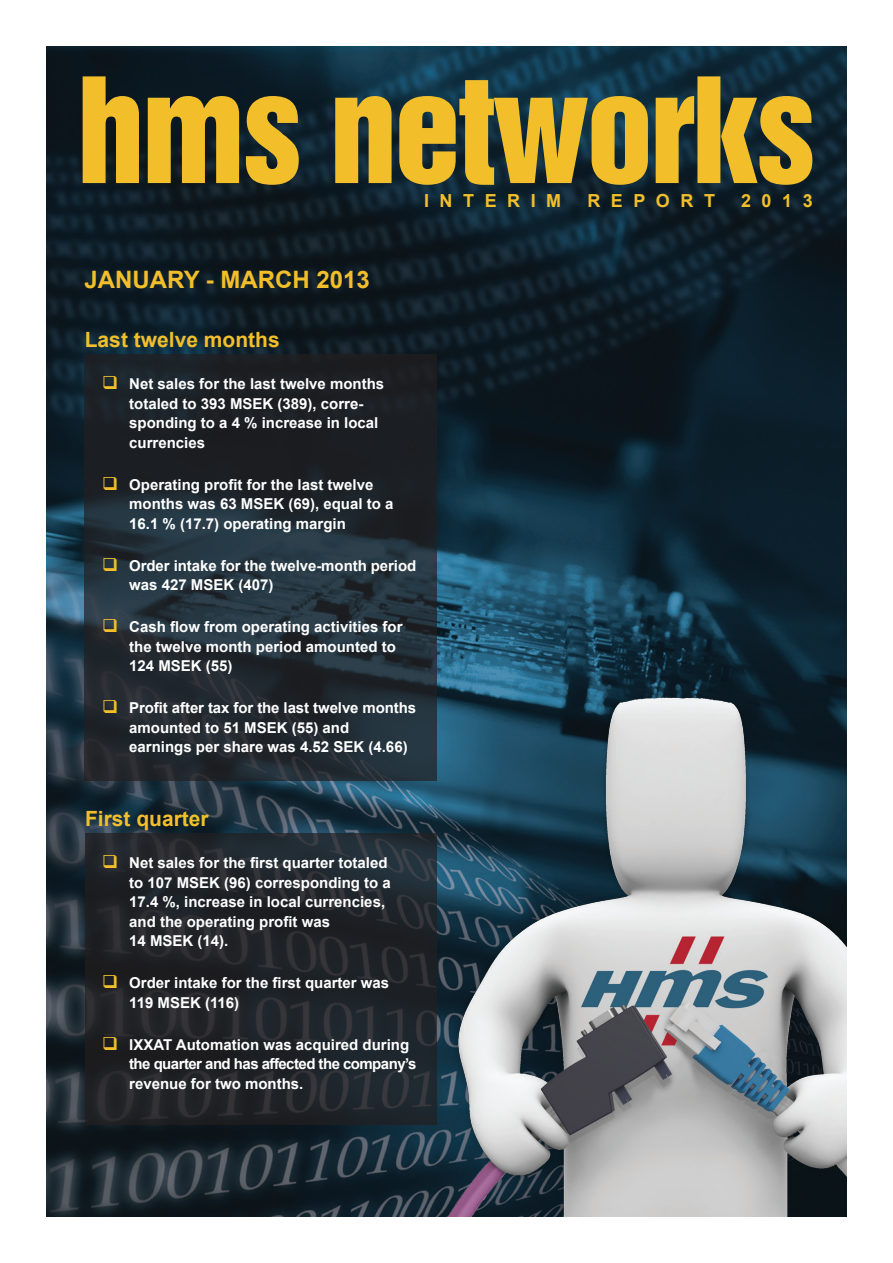
<style>
.page{position:relative;width:893px;height:1263px;background:#fff}
.page>*{position:absolute;margin:0;border:0;box-sizing:border-box;transform-origin:0 0}
.t1{font:133.5px "Helvetica Inserat LT";letter-spacing:-.02em;color:#f2bf2b}
.t2{font:700 24px "Arial";color:#f2bf2b}
.t3{font:700 21px "Arial";color:#f2bf2b}
.t4{font:700 18px "Arial";letter-spacing:.585em;color:#f2bf2b}
.t5{font:700 15px/19.5px "Arial";color:#fff}
.s1{color:#f2bf2b}
</style>
<div class="page">
<img style="left:47px;top:47px;width:799px;height:1169px">
<img style="left:229px;top:551px;width:617px;height:665px">
<svg style="left:85px;top:833px;width:351px;height:292px;background:#22252a"></svg>
<svg style="left:85px;top:354px;width:352px;height:426px;background:#212930"></svg>
<svg style="left:118px;top:868px;width:18px;height:1px"></svg>
<p class="t1" style="left:77px;top:51px;width:740px">hms networks</p>
<p class="t4" style="left:424px;top:188px;width:139px">INTERIM</p>
<p class="t4" style="left:587px;top:188px;width:129px">REPORT</p>
<p class="t4" style="left:741px;top:188px;width:73px">2013</p>
<p class="t2" style="left:85px;top:263px;width:287px">JANUARY - MARCH 2013</p>
<p class="t3" style="left:85px;top:325px;width:196px">Last twelve months</p>
<p class="t5" style="left:129px;top:375px;width:257px;text-indent:-27px"><span class="s1">❑</span> Net sales for the last twelve months totaled to 393 MSEK (389), corre&shy;sponding to a 4 % increase in local</p>
<p class="t5" style="left:129px;top:433px;width:77px">currencies</p>
<p class="t5" style="left:129px;top:475px;width:266px;text-indent:-27px"><span class="s1">❑</span> Operating profit for the last twelve months was 63 MSEK (69), equal to a<br>16.1 % (17.7) operating margin</p>
<p class="t5" style="left:129px;top:556px;width:289px;text-indent:-27px"><span class="s1">❑</span> Order intake for the twelve-month period was 427 MSEK (407)</p>
<p class="t5" style="left:129px;top:618px;width:275px;text-indent:-27px"><span class="s1">❑</span> Cash flow from operating activities for the twelve month period amounted to<br>124 MSEK (55)</p>
<p class="t5" style="left:129px;top:699px;width:289px;text-indent:-27px"><span class="s1">❑</span> Profit after tax for the last twelve months amounted to 51 MSEK (55) and<br>earnings per share was 4.52 SEK (4.66)</p>
<p class="t3" style="left:85px;top:805px;width:125px">First quarter</p>
<p class="t5" style="left:129px;top:854px;width:263px;text-indent:-27px"><span class="s1">❑</span> Net sales for the first quarter totaled to 107 MSEK (96) corresponding to a<br>17.4 %, increase in local currencies, and the operating profit was<br>14 MSEK (14).</p>
<p class="t5" style="left:129px;top:974px;width:262px;text-indent:-27px"><span class="s1">❑</span> Order intake for the first quarter was<br>119 MSEK (116)</p>
<p class="t5" style="left:129px;top:1035px;width:289px;text-indent:-27px"><span class="s1">❑</span> IXXAT Automation was acquired during the quarter and has affected the company’s revenue for two months.</p>
</div>
